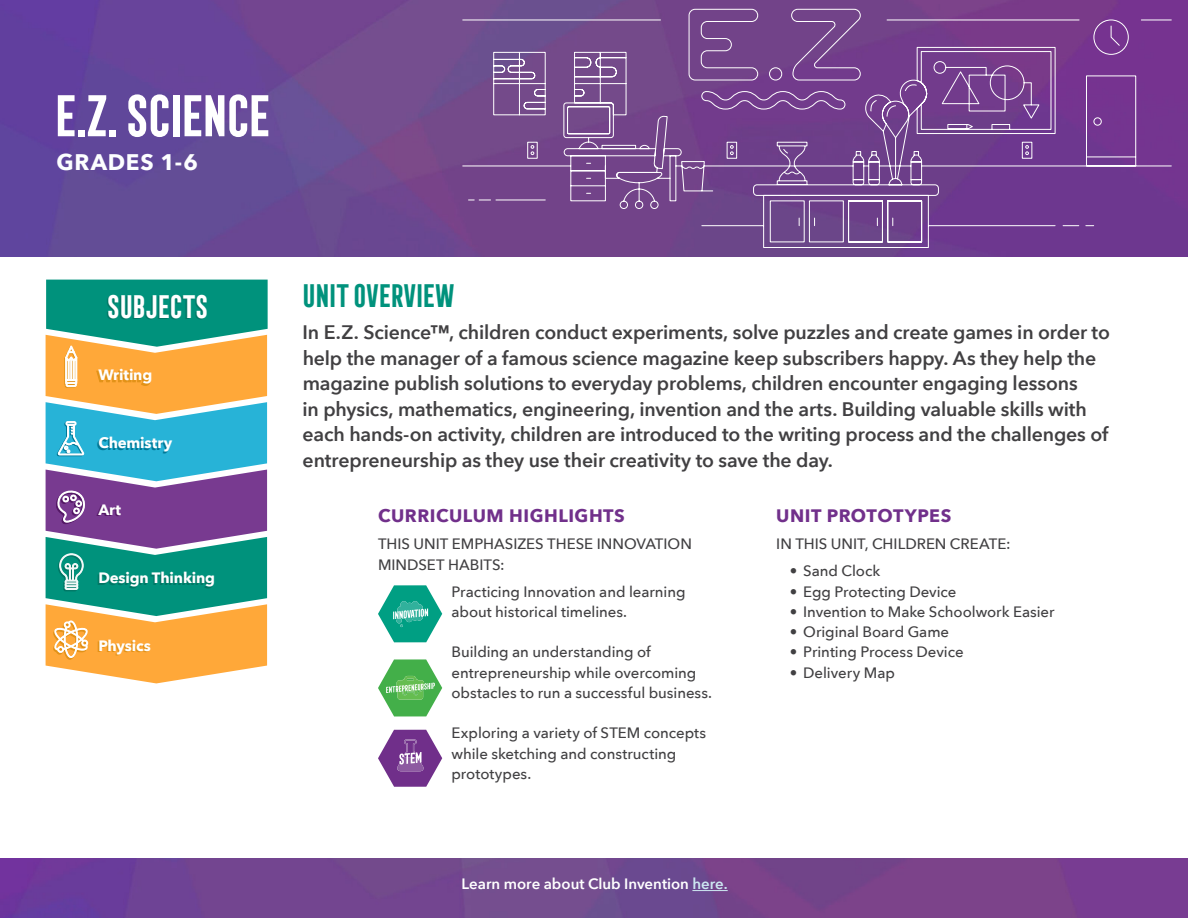
<style>
.page{position:relative;width:1188px;height:918px;background:#fff}
.page>*{position:absolute;margin:0;border:0;box-sizing:border-box;transform-origin:0 0}
.t1{font:700 54px "Frontage Condensed";letter-spacing:-.15em;color:#fff}
.t2{font:700 30px "Frontage Condensed";letter-spacing:-.13em;color:#00927c}
.t3{font:700 30px "Frontage Condensed";letter-spacing:-.135em;color:#fff}
.t4{font:700 22.5px "Avenir Next";letter-spacing:.035em;color:#fcfeff}
.t5{font:600 19.5px/25.5px "Avenir Next";letter-spacing:-.01em;color:#414042}
.t6{font:700 18px "Avenir Next";letter-spacing:.03em;color:#71308b}
.t7{font:500 15px/20.2px "Avenir Next";letter-spacing:-.005em;color:#414042}
.t8{font:700 15px "Avenir Next";letter-spacing:-.01em;color:#fff}
.t9{font:600 15px "Avenir Next";color:#fff}
.s1{color:#cde7f1}
</style>
<div class="page">
<img style="left:0;top:858px;width:1188px;height:60px">
<hr style="left:692px;top:890px;width:36px;height:1px;background:#cde7f1">
<img style="left:0;top:0;width:1188px;height:256px">
<svg style="left:462px;top:8px;width:710px;height:240px;background:#784991"></svg>
<svg style="left:378px;top:730px;width:64px;height:57px"></svg>
<svg style="left:378px;top:659px;width:64px;height:57px"></svg>
<svg style="left:378px;top:585px;width:64px;height:57px"></svg>
<svg style="left:46px;top:280px;width:222px;height:403px;background:#809d88"></svg>
<h1 class="t1" style="left:49px;top:85px;width:224px">E.Z.SCIENCE</h1>
<p class="t4" style="left:56px;top:142px;width:143px">GRADES 1-6</p>
<h2 class="t3" style="left:104px;top:289px;width:107px">SUBJECTS</h2>
<p class="t8" style="left:98px;top:362px;width:55px">Writing</p>
<p class="t8" style="left:98px;top:430px;width:76px">Chemistry</p>
<p class="t8" style="left:98px;top:496px;width:24px">Art</p>
<p class="t8" style="left:98px;top:565px;width:118px">Design Thinking</p>
<p class="t8" style="left:98px;top:632px;width:54px">Physics</p>
<h2 class="t2" style="left:300px;top:279px;width:157px">UNIT OVERVIEW</h2>
<p class="t5" style="left:303px;top:319px;width:809px">In E.Z. Science™, children conduct experiments, solve puzzles and create games in order to help the manager of a famous science magazine keep subscribers happy. As they help the magazine publish solutions to everyday problems, children encounter engaging lessons<br>in physics, mathematics, engineering, invention and the arts. Building valuable skills with each hands-on activity, children are introduced to the writing process and the challenges of entrepreneurship as they use their creativity to save the day.</p>
<p class="t6" style="left:776px;top:500px;width:177px">UNIT PROTOTYPES</p>
<p class="t7" style="left:776px;top:534px;width:236px">IN THIS UNIT, CHILDREN CREATE:</p>
<p class="t7" style="left:790px;top:561px;width:92px">• Sand Clock</p>
<p class="t7" style="left:790px;top:581px;width:168px">• Egg Protecting Device</p>
<p class="t7" style="left:790px;top:601px;width:266px">• Invention to Make Schoolwork Easier</p>
<p class="t7" style="left:790px;top:621px;width:161px">• Original Board Game</p>
<p class="t7" style="left:790px;top:642px;width:175px">• Printing Process Device</p>
<p class="t7" style="left:790px;top:662px;width:107px">• Delivery Map</p>
<p class="t6" style="left:378px;top:500px;width:248px">CURRICULUM HIGHLIGHTS</p>
<p class="t7" style="left:378px;top:534px;width:315px">THIS UNIT EMPHASIZES THESE INNOVATION<br>MINDSET HABITS:</p>
<p class="t7" style="left:451px;top:581px;width:236px">Practicing Innovation and learning about historical timelines.</p>
<p class="t7" style="left:451px;top:642px;width:262px">Building an understanding of entrepreneurship while overcoming obstacles to run a successful business.</p>
<p class="t7" style="left:451px;top:723px;width:256px">Exploring a variety of STEM concepts while sketching and constructing prototypes.</p>
<p class="t9" style="left:461px;top:871px;width:268px">Learn more about Club Invention <span class="s1">here.</span></p>
</div>
